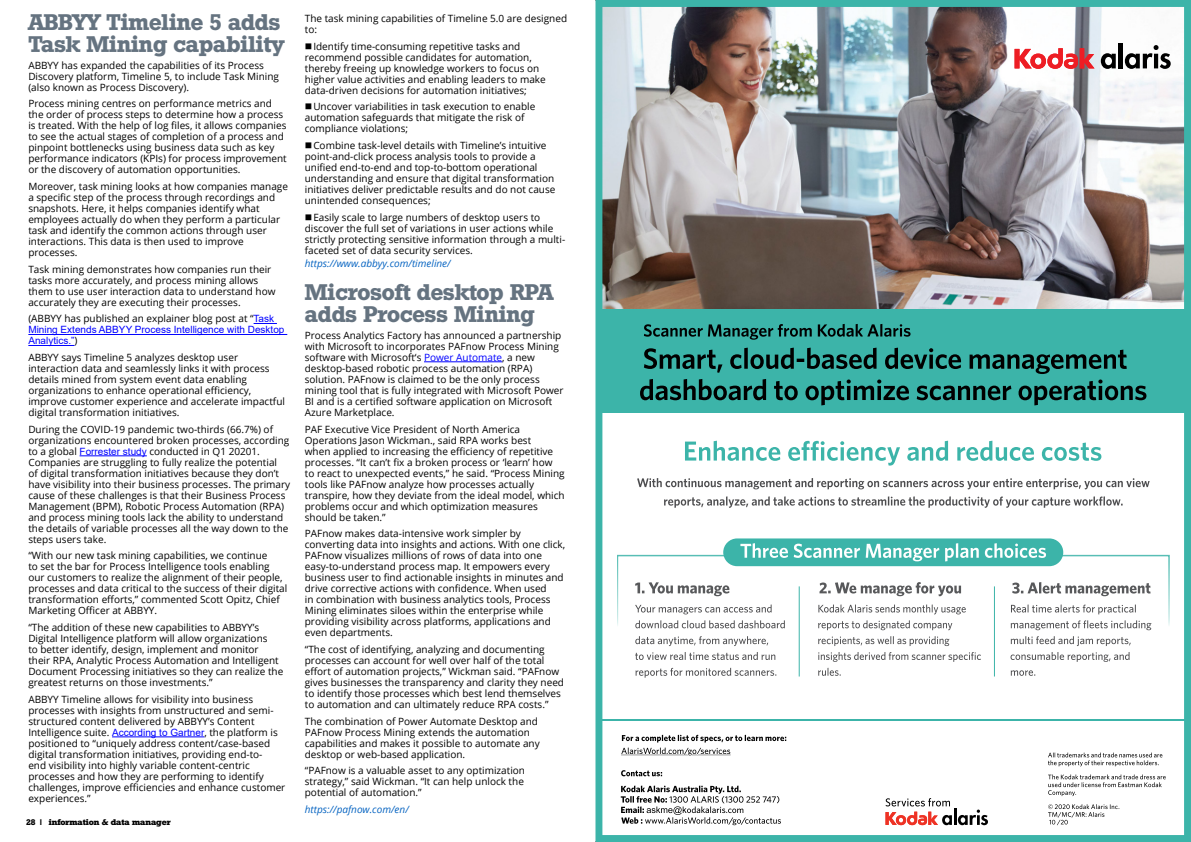
<style>
.page{position:relative;width:1191px;height:842px;background:#fff}
.page>*{position:absolute;margin:0;border:0;box-sizing:border-box;transform-origin:0 0}
.Subhead2_2019{font:700 22px/22px "Stafford Serial";color:#657380}
.Body1_2019_PDF{font:10px/11px "Open Sans";color:#000}
.Body1_2019_PDF-2{font:10px/11px "Arial";color:#00f}
.Body1_2019_PDF-3{font:italic 10px "Open Sans";color:#0563c1}
.t1{font:800 8px "Stafford Serial";color:#000}
.s1{font-family:"Open Sans";color:#000}
.s2{font-family:"Arial";color:#00f}
.s3{color:#00f}
</style>
<div class="page">
<img style="left:595px;top:0;width:596px;height:842px">
<svg style="left:616px;top:554px;width:554px;height:131px"></svg>
<div style="left:723px;top:538px;width:340px;height:28px;background:#3cb4a9;border-radius:14px"></div>
<svg style="left:740px;top:543px;width:306px;height:18px"></svg>
<svg style="left:635px;top:582px;width:94px;height:14px"></svg>
<svg style="left:819px;top:582px;width:142px;height:14px"></svg>
<svg style="left:1012px;top:582px;width:138px;height:14px"></svg>
<svg style="left:635px;top:604px;width:150px;height:74px"></svg>
<svg style="left:818px;top:604px;width:163px;height:72px"></svg>
<svg style="left:1010px;top:604px;width:141px;height:72px"></svg>
<hr style="left:799px;top:586px;width:1px;height:90px;background:#3cb4a9">
<hr style="left:994px;top:586px;width:1px;height:90px;background:#3cb4a9">
<svg style="left:254px;top:323px;width:23px;height:1px"></svg>
<hr style="left:28px;top:334px;width:259px;height:1px;background:#00f">
<hr style="left:28px;top:345px;width:46px;height:1px;background:#00f">
<hr style="left:80px;top:455px;width:67px;height:1px;background:#00f">
<hr style="left:112px;top:736px;width:92px;height:1px;background:#00f">
<hr style="left:424px;top:362px;width:78px;height:1px;background:#00f">
<p class="Subhead2_2019" style="left:28px;top:11px;width:257px">ABBYY Timeline 5 adds<br>Task Mining capability</p>
<p class="Body1_2019_PDF" style="left:28px;top:59px;width:252px">ABBYY has expanded the capabilities of its Process<br>Discovery platform, Timeline 5, to include Task Mining (also known as Process Discovery).</p>
<p class="Body1_2019_PDF" style="left:28px;top:98px;width:260px">Process mining centres on performance metrics and the order of process steps to determine how a process is treated. With the help of log files, it allows companies to see the actual stages of completion of a process and pinpoint bottlenecks using business data such as key performance indicators (KPIs) for process improvement or the discovery of automation opportunities.</p>
<p class="Body1_2019_PDF" style="left:28px;top:181px;width:261px">Moreover, task mining looks at how companies manage a specific step of the process through recordings and snapshots. Here, it helps companies identify what employees actually do when they perform a particular task and identify the common actions through user interactions. This data is then used to improve processes.</p>
<p class="Body1_2019_PDF" style="left:28px;top:263px;width:249px">Task mining demonstrates how companies run their tasks more accurately, and process mining allows them to use user interaction data to understand how accurately they are executing their processes.</p>
<p class="Body1_2019_PDF-2" style="left:28px;top:313px;width:258px"><span class="s1">(ABBYY has published an explainer blog post at “</span>Task<br>Mining Extends ABBYY Process Intelligence with Desktop<br>Analytics.”<span class="s1">)</span></p>
<p class="Body1_2019_PDF" style="left:28px;top:352px;width:258px">ABBYY says Timeline 5 analyzes desktop user interaction data and seamlessly links it with process details mined from system event data enabling organizations to enhance operational efficiency, improve customer experience and accelerate impactful digital transformation initiatives.</p>
<p class="Body1_2019_PDF" style="left:28px;top:423px;width:263px">During the COVID-19 pandemic two-thirds (66.7%) of organizations encountered broken processes, according to a global <span class="s2">Forrester study</span> conducted in Q1 20201.<br>Companies are struggling to fully realize the potential<br>of digital transformation initiatives because they don’t have visibility into their business processes. The primary cause of these challenges is that their Business Process Management (BPM), Robotic Process Automation (RPA) and process mining tools lack the ability to understand the details of variable processes all the way down to the steps users take.</p>
<p class="Body1_2019_PDF" style="left:28px;top:550px;width:260px">“With our new task mining capabilities, we continue<br>to set the bar for Process Intelligence tools enabling our customers to realize the alignment of their people, processes and data critical to the success of their digital transformation efforts,” commented Scott Opitz, Chief Marketing Officer at ABBYY.</p>
<p class="Body1_2019_PDF" style="left:28px;top:622px;width:256px">“The addition of these new capabilities to ABBYY’s Digital Intelligence platform will allow organizations<br>to better identify, design, implement and monitor<br>their RPA, Analytic Process Automation and Intelligent Document Processing initiatives so they can realize the greatest returns on those investments.”</p>
<p class="Body1_2019_PDF" style="left:28px;top:693px;width:258px">ABBYY Timeline allows for visibility into business processes with insights from unstructured and semi&shy;structured content delivered by ABBYY’s Content Intelligence suite. <span class="s2">According to Gartner</span>, the platform is positioned to “uniquely address content/case-based digital transformation initiatives, providing end-to-<br>end visibility into highly variable content-centric processes and how they are performing to identify challenges, improve efficiencies and enhance customer experiences.”</p>
<p class="t1" style="left:26px;top:817px;width:146px">28 | information &amp; data manager</p>
<p class="Body1_2019_PDF" style="left:305px;top:12px;width:264px">The task mining capabilities of Timeline 5.0 are designed to:</p>
<p class="Body1_2019_PDF" style="left:305px;top:40px;width:242px;text-indent:9px">Identify time-consuming repetitive tasks and recommend possible candidates for automation, thereby freeing up knowledge workers to focus on higher value activities and enabling leaders to make data-driven decisions for automation initiatives;</p>
<p class="Body1_2019_PDF" style="left:305px;top:101px;width:232px;text-indent:9px">Uncover variabilities in task execution to enable automation safeguards that mitigate the risk of compliance violations;</p>
<p class="Body1_2019_PDF" style="left:305px;top:139px;width:252px;text-indent:9px">Combine task-level details with Timeline’s intuitive point-and-click process analysis tools to provide a unified end-to-end and top-to-bottom operational understanding and ensure that digital transformation initiatives deliver predictable results and do not cause unintended consequences;</p>
<p class="Body1_2019_PDF" style="left:305px;top:211px;width:262px;text-indent:9px">Easily scale to large numbers of desktop users to discover the full set of variations in user actions while strictly protecting sensitive information through a multi&shy;faceted set of data security services.</p>
<p class="Body1_2019_PDF-3" style="left:305px;top:257px;width:147px">https://www.abbyy.com/timeline/</p>
<p class="Subhead2_2019" style="left:305px;top:281px;width:250px">Microsoft desktop RPA adds Process Mining</p>
<p class="Body1_2019_PDF" style="left:305px;top:330px;width:260px">Process Analytics Factory has announced a partnership with Microsoft to incorporates PAFnow Process Mining software with Microsoft‘s <span class="s3">Power Automate</span>, a new desktop-based robotic process automation (RPA) solution. PAFnow is claimed to be the only process mining tool that is fully integrated with Microsoft Power BI and is a certified software application on Microsoft Azure Marketplace.</p>
<p class="Body1_2019_PDF" style="left:305px;top:423px;width:261px">PAF Executive Vice President of North America Operations Jason Wickman., said RPA works best<br>when applied to increasing the efficiency of repetitive processes. “It can’t fix a broken process or ‘learn’ how<br>to react to unexpected events,” he said. “Process Mining tools like PAFnow analyze how processes actually transpire, how they deviate from the ideal model, which problems occur and which optimization measures should be taken.”</p>
<p class="Body1_2019_PDF" style="left:305px;top:528px;width:262px">PAFnow makes data-intensive work simpler by converting data into insights and actions. With one click, PAFnow visualizes millions of rows of data into one easy-to-understand process map. It empowers every business user to find actionable insights in minutes and drive corrective actions with confidence. When used<br>in combination with business analytics tools, Process Mining eliminates siloes within the enterprise while providing visibility across platforms, applications and even departments.</p>
<p class="Body1_2019_PDF" style="left:305px;top:644px;width:261px">“The cost of identifying, analyzing and documenting processes can account for well over half of the total effort of automation projects,” Wickman said. “PAFnow gives businesses the transparency and clarity they need to identify those processes which best lend themselves to automation and can ultimately reduce RPA costs.”</p>
<p class="Body1_2019_PDF" style="left:305px;top:715px;width:236px">The combination of Power Automate Desktop and PAFnow Process Mining extends the automation capabilities and makes it possible to automate any desktop or web-based application.</p>
<p class="Body1_2019_PDF" style="left:305px;top:765px;width:222px;text-align:justify">“PAFnow is a valuable asset to any optimization strategy,” said Wickman. “It can help unlock the potential of automation.”</p>
<p class="Body1_2019_PDF-3" style="left:305px;top:803px;width:105px">https://pafnow.com/en/</p>
</div>
